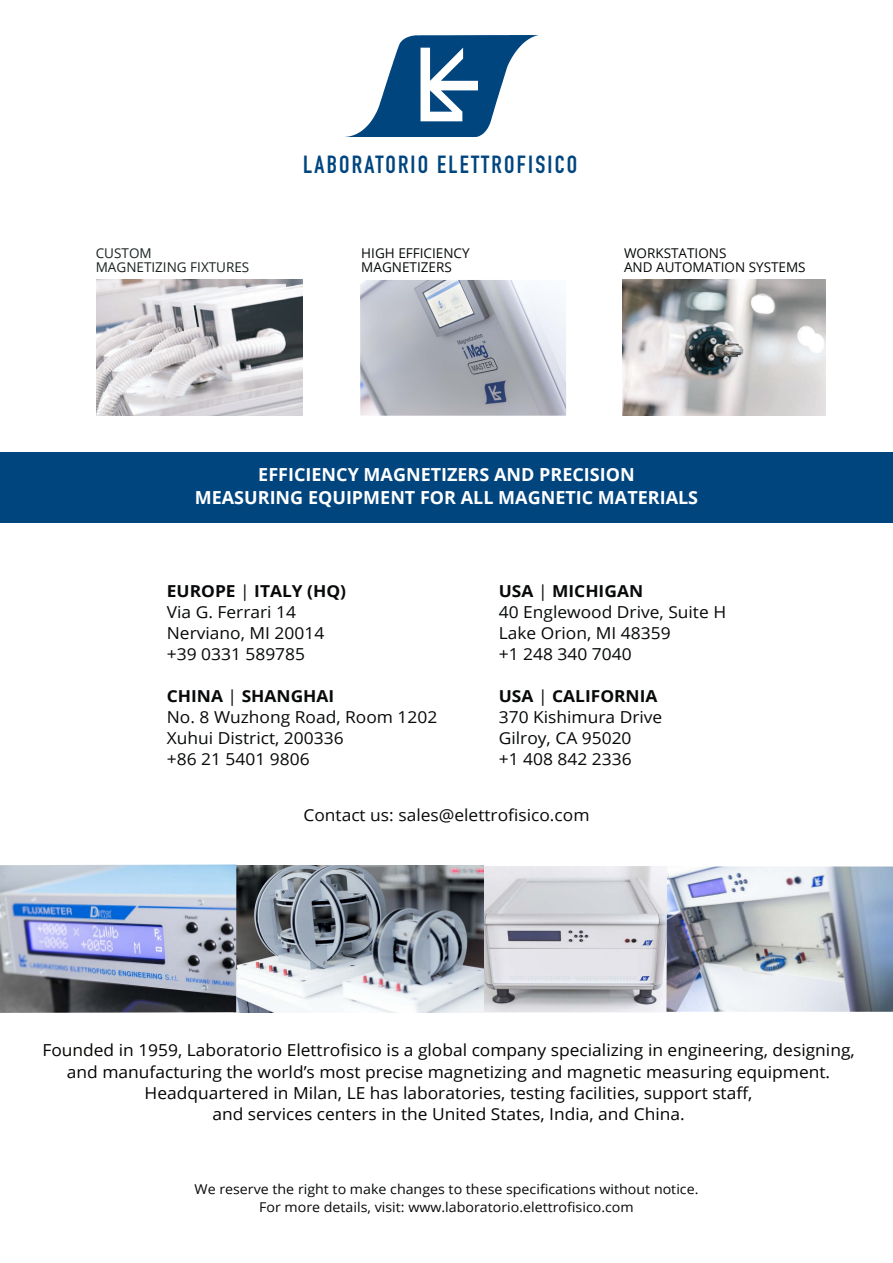
<style>
.page{position:relative;width:893px;height:1263px;background:#fff}
.page>*{position:absolute;margin:0;border:0;box-sizing:border-box;transform-origin:0 0}
.t1{font:24.45px "DIN Engschrift";letter-spacing:.09em;color:#01457f}
.t2{font:700 18px/22.5px "Open Sans";color:#fff;text-align:center}
.t3{font:16.5px/21px "Open Sans";color:#040503;text-align:center;scale:1.05 1}
.t4{font:16.5px/21px "Open Sans";color:#07090a;scale:1.05 1}
.t5{font:13.5px/18px "Open Sans";color:#07090a;text-align:center;scale:1.05 1}
.t6{font:13.5px/13.5px "Open Sans";color:#07090a}
.t7{font:13.5px/13.5px "Open Sans";color:#1a2221}
.s1{font-weight:700}
</style>
<div class="page">
<svg style="left:345px;top:35px;width:193px;height:102px"></svg>
<div style="left:0;top:453px;width:893px;height:70px;background:#01457f"></div>
<img style="left:360px;top:280px;width:206px;height:136px">
<img style="left:622px;top:280px;width:204px;height:136px">
<img style="left:96px;top:279px;width:206px;height:136px">
<img style="left:484px;top:866px;width:182px;height:146px">
<img style="left:666px;top:866px;width:227px;height:146px">
<img style="left:236px;top:865px;width:248px;height:148px">
<img style="left:0;top:864px;width:236px;height:149px">
<p class="t7" style="left:96px;top:246px;width:155px">CUSTOM<br>MAGNETIZING FIXTURES</p>
<h1 class="t1" style="left:303px;top:150px;width:275px">LABORATORIO ELETTROFISICO</h1>
<p class="t6" style="left:361px;top:246px;width:110px">HIGH EFFICIENCY<br>MAGNETIZERS</p>
<p class="t6" style="left:624px;top:246px;width:183px">WORKSTATIONS<br>AND AUTOMATION SYSTEMS</p>
<p class="t2" style="left:195px;top:463px;width:505px">EFFICIENCY MAGNETIZERS AND PRECISION<br>MEASURING EQUIPMENT FOR ALL MAGNETIC MATERIALS</p>
<p class="t4" style="left:167px;top:580px;width:172px"><span class="s1">EUROPE</span> | <span class="s1">ITALY (HQ)<br></span>Via G. Ferrari 14<br>Nerviano, MI 20014 +39 0331 589785</p>
<p class="t4" style="left:167px;top:685px;width:259px"><span class="s1">CHINA</span> | <span class="s1">SHANGHAI<br></span>No. 8 Wuzhong Road, Room 1202<br>Xuhui District, 200336<br>+86 21 5401 9806</p>
<p class="t4" style="left:499px;top:580px;width:218px"><span class="s1">USA</span> | <span class="s1">MICHIGAN<br></span>40 Englewood Drive, Suite H<br>Lake Orion, MI 48359<br>+1 248 340 7040</p>
<p class="t4" style="left:499px;top:685px;width:157px"><span class="s1">USA</span> | <span class="s1">CALIFORNIA<br></span>370 Kishimura Drive<br>Gilroy, CA 95020<br>+1 408 842 2336</p>
<p class="t4" style="left:303px;top:804px;width:274px">Contact us: sales@elettrofisico.com</p>
<p class="t3" style="left:42px;top:1039px;width:775px">Founded in 1959, Laboratorio Elettrofisico is a global company specializing in engineering, designing, and manufacturing the world’s most precise magnetizing and magnetic measuring equipment.<br>Headquartered in Milan, LE has laboratories, testing facilities, support staff,<br>and services centers in the United States, India, and China.</p>
<p class="t5" style="left:195px;top:1179px;width:481px">We reserve the right to make changes to these specifications without notice.<br>For more details, visit: www.laboratorio.elettrofisico.com</p>
</div>
